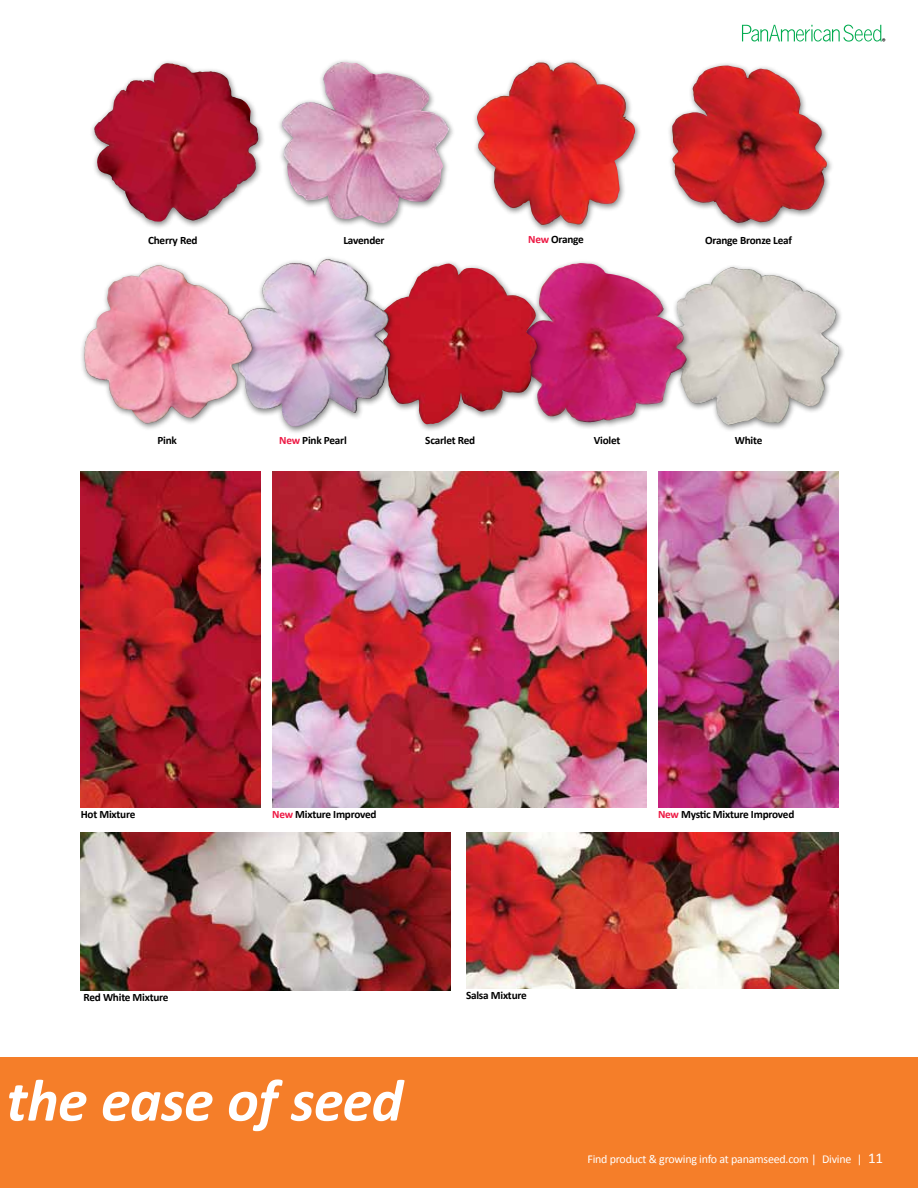
<style>
.page{position:relative;width:918px;height:1188px;background:#fff}
.page>*{position:absolute;margin:0;border:0;box-sizing:border-box;transform-origin:0 0}
.t1{font:italic 700 60px "Calibri";letter-spacing:-.01em;color:#fff}
.t2{font:12px "Calibri";letter-spacing:-.02em;color:#fff}
.t3{font:700 11.25px "Calibri";letter-spacing:-.02em;color:#000}
.s1{color:#ed1944}
.s2{font-size:15px}
</style>
<div class="page">
<svg style="left:742px;top:25px;width:143px;height:17px"></svg>
<div style="left:0;top:1058px;width:918px;height:130px;background:#f57e29"></div>
<img style="left:466px;top:833px;width:372px;height:155px">
<img style="left:272px;top:472px;width:374px;height:336px">
<img style="left:658px;top:472px;width:180px;height:336px">
<div style="left:667px;top:62px;width:167px;height:169px;background:#000;opacity:.5"></div>
<img style="left:672px;top:66px;width:155px;height:157px">
<div style="left:277px;top:59px;width:179px;height:172px;background:#000;opacity:.5"></div>
<img style="left:281px;top:62px;width:168px;height:161px">
<div style="left:663px;top:264px;width:183px;height:169px;background:#000;opacity:.5"></div>
<img style="left:693px;top:267px;width:146px;height:158px">
<div style="left:472px;top:59px;width:170px;height:174px;background:#000;opacity:.5"></div>
<img style="left:477px;top:62px;width:159px;height:163px">
<div style="left:518px;top:259px;width:175px;height:171px;background:#000;opacity:.5"></div>
<img style="left:544px;top:263px;width:143px;height:159px">
<div style="left:373px;top:260px;width:171px;height:172px;background:#000;opacity:.5"></div>
<img style="left:397px;top:264px;width:140px;height:160px">
<div style="left:230px;top:255px;width:167px;height:180px;background:#000;opacity:.5"></div>
<img style="left:235px;top:260px;width:144px;height:167px">
<img style="left:80px;top:472px;width:180px;height:336px">
<img style="left:80px;top:832px;width:370px;height:159px">
<div style="left:89px;top:59px;width:176px;height:171px;background:#000;opacity:.5"></div>
<img style="left:94px;top:66px;width:165px;height:156px">
<div style="left:80px;top:261px;width:179px;height:170px;background:#000;opacity:.5"></div>
<img style="left:84px;top:265px;width:169px;height:159px">
<p class="t3" style="left:148px;top:233px;width:51px">Cherry Red</p>
<p class="t3" style="left:157px;top:434px;width:21px">Pink</p>
<p class="t3" style="left:528px;top:232px;width:57px"><span class="s1">New</span> Orange</p>
<p class="t3" style="left:343px;top:233px;width:43px">Lavender</p>
<p class="t3" style="left:705px;top:233px;width:88px">Orange Bronze Leaf</p>
<p class="t3" style="left:279px;top:434px;width:69px"><span class="s1">New</span> Pink Pearl</p>
<p class="t3" style="left:425px;top:434px;width:51px">Scarlet Red</p>
<p class="t3" style="left:594px;top:434px;width:28px">Violet</p>
<p class="t3" style="left:735px;top:434px;width:29px">White</p>
<p class="t3" style="left:81px;top:807px;width:56px">Hot Mixture</p>
<p class="t3" style="left:84px;top:990px;width:87px">Red White Mixture</p>
<p class="t3" style="left:272px;top:807px;width:106px"><span class="s1">New</span> Mixture Improved</p>
<p class="t3" style="left:658px;top:807px;width:138px"><span class="s1">New</span> Mystic Mixture Improved</p>
<p class="t3" style="left:466px;top:989px;width:62px">Salsa Mixture</p>
<h1 class="t1" style="left:6px;top:1063px;width:398px">the ease of seed</h1>
<p class="t2" style="left:587px;top:1151px;width:297px">Find product &amp; growing info at panamseed.com | Divine | <span class="s2">11</span></p>
</div>
